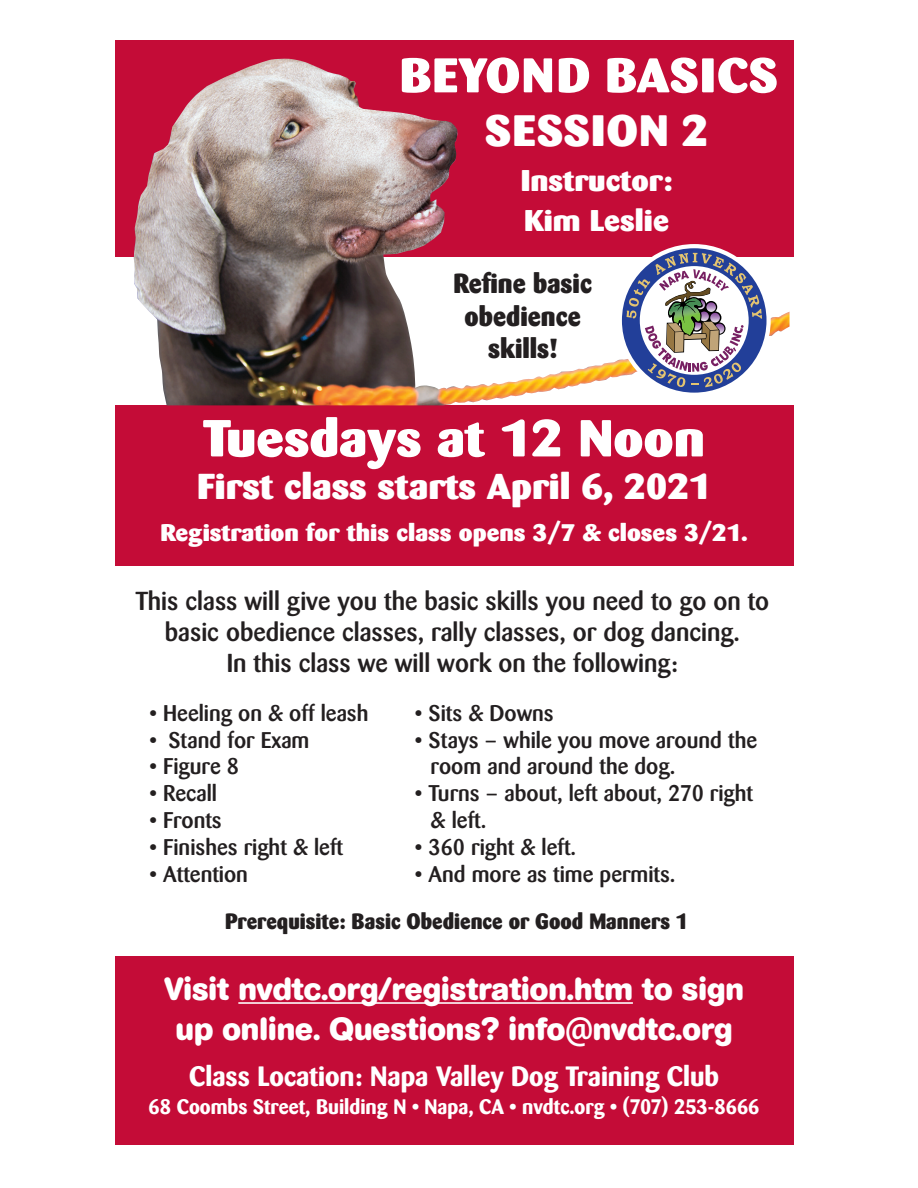
<style>
.page{position:relative;width:918px;height:1188px;background:#fff}
.page>*{position:absolute;margin:0;border:0;box-sizing:border-box;transform-origin:0 0}
.t1{font:800 51.45px "Barmeno";color:#fff;scale:1.12 1}
.t2{font:800 48.15px "Barmeno";letter-spacing:.01em;color:#fff;scale:1.12 1}
.t3{font:800 43.5px "Barmeno";letter-spacing:.02em;color:#fff;scale:1.12 1}
.t4{font:800 35.7px "Barmeno";color:#fff;scale:1.12 1}
.t5{font:700 31.65px/40.2px "AG Book Rounded";color:#fff;text-align:center}
.t6{font:800 29.7px/39.8px "Barmeno";color:#fff;scale:1.12 1}
.t7{font:700 27.75px "Barmeno";color:#fff}
.t8{font:800 27.3px/32.7px "Barmeno";color:#231f20;text-align:center}
.t9{font:500 25.8px/30.9px "Barmeno";color:#231f20;text-align:center}
.t10{font:800 23.7px "Barmeno";color:#fff;scale:1.12 1}
.t11{font:500 22.5px/27px "Barmeno";color:#231f20}
.t12{font:800 21.9px "Barmeno";color:#231f20}
.t13{font:700 20.85px "Barmeno";color:#fff}
.s1{font-family:"Lucida Grande"}
</style>
<div class="page">
<div style="left:115px;top:956px;width:678px;height:189px;background:#c40c37"></div>
<div style="left:115px;top:405px;width:678px;height:160px;background:#c40c37"></div>
<hr style="left:238px;top:1002px;width:395px;height:2px;background:#fff">
<div style="left:115px;top:40px;width:678px;height:216px;background:#c40c37"></div>
<img style="left:134px;top:58px;width:655px;height:347px">
<svg style="left:620px;top:246px;width:149px;height:149px"></svg>
<h2 class="t2" style="left:400px;top:56px;width:339px">BEYOND BASICS</h2>
<h3 class="t3" style="left:485px;top:113px;width:201px">SESSION 2</h3>
<h3 class="t6" style="left:521px;top:164px;width:137px">Instructor:<br>Kim Leslie</h3>
<p class="t8" style="left:454px;top:269px;width:140px">Refine basic obedience skills!</p>
<h1 class="t1" style="left:203px;top:417px;width:450px">Tuesdays at 12 Noon</h1>
<h3 class="t4" style="left:197px;top:472px;width:460px">First class starts April 6, 2021</h3>
<p class="t10" style="left:160px;top:522px;width:526px">Registration for this class opens 3/7 &amp; closes 3/21.</p>
<p class="t9" style="left:136px;top:588px;width:635px">This class will give you the basic skills you need to go on to basic obedience classes, rally classes, or dog dancing.<br>In this class we will work on the following:</p>
<p class="t11" style="left:150px;top:701px;width:220px">• Heeling on &amp; off leash</p>
<p class="t11" style="left:150px;top:728px;width:161px">• Stand for Exam</p>
<p class="t11" style="left:150px;top:755px;width:91px">• Figure 8</p>
<p class="t11" style="left:150px;top:782px;width:69px">• Recall</p>
<p class="t11" style="left:150px;top:809px;width:74px">• Fronts</p>
<p class="t11" style="left:150px;top:836px;width:195px">• Finishes right &amp; left</p>
<p class="t11" style="left:150px;top:863px;width:100px">• Attention</p>
<p class="t11" style="left:415px;top:701px;width:140px">• Sits &amp; Downs</p>
<p class="t11" style="left:431px;top:728px;width:328px;text-indent:-16px">• Stays – while you move around the room and around the dog.</p>
<p class="t11" style="left:431px;top:782px;width:324px;text-indent:-16px">• Turns – about, left about, 270 right &amp; left.</p>
<p class="t11" style="left:415px;top:836px;width:163px">• 360 right &amp; left.</p>
<p class="t11" style="left:415px;top:863px;width:262px">• And more as time permits.</p>
<p class="t12" style="left:225px;top:912px;width:464px">Prerequisite: Basic Obedience or Good Manners 1</p>
<h3 class="t5" style="left:164px;top:971px;width:581px">Visit nvdtc.org/registration.htm to sign up online. Questions? info<span class="s1">@</span>nvdtc.org</h3>
<p class="t7" style="left:189px;top:1063px;width:531px">Class Location: Napa Valley Dog Training Club</p>
<p class="t13" style="left:149px;top:1097px;width:612px">68 Coombs Street, Building N • Napa, CA • nvdtc.org • (707) 253-8666</p>
</div>
